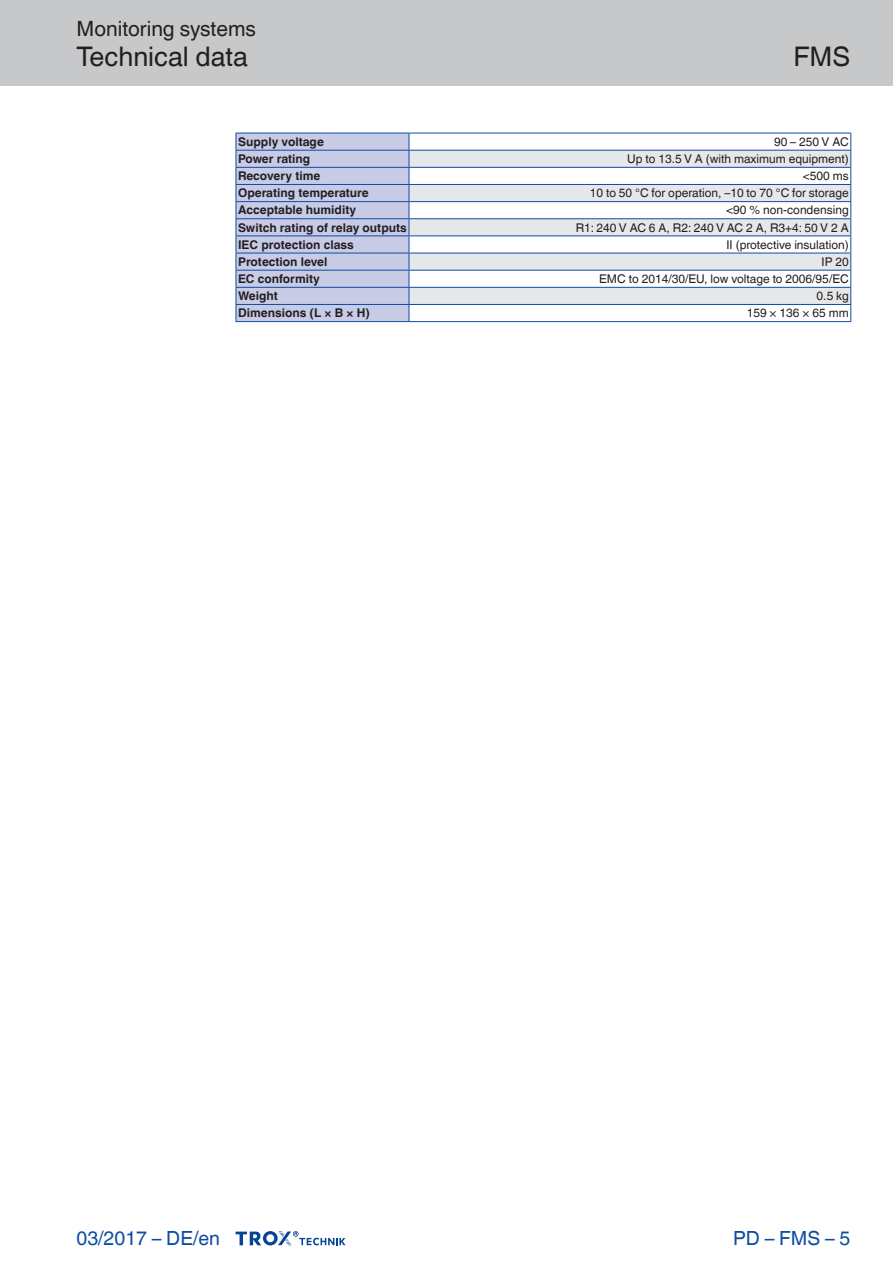
<style>
.page{position:relative;width:893px;height:1263px;background:#fff}
.page>*{position:absolute;margin:0;border:0;box-sizing:border-box;transform-origin:0 0}
.Navigation_2{font:27px "TROX Helvetica";color:#231f20}
.Navigation_3{font:27px "TROX Helvetica";color:#231f20}
.Navigation_1{font:21px "TROX Helvetica";color:#231f20}
.country{font:19.5px "TROX Helvetica";color:#0d4da1}
.pagina_li-re{font:19.5px "TROX Helvetica";color:#0d4da1}
.table_copy_right_v-c{font:12px "TROX Helvetica";color:#231f20}
.table_copy_h-cent_v{font:700 12px "TROX Helvetica";color:#231f20}
</style>
<div class="page">
<div style="left:0;top:0;width:893px;height:85px;background:#c7c8ca"></div>
<svg style="left:236px;top:1231px;width:110px;height:15px"></svg>
<svg style="left:410px;top:149px;width:440px;height:1px"></svg>
<svg style="left:410px;top:151px;width:440px;height:153px;fill:#e6e7e9"></svg>
<hr style="left:409px;top:133px;width:442px;height:1px;background:#0d4da1">
<hr style="left:409px;top:150px;width:442px;height:1px;background:#0d4da1">
<hr style="left:409px;top:167px;width:442px;height:1px;background:#0d4da1">
<hr style="left:409px;top:184px;width:442px;height:1px;background:#0d4da1">
<hr style="left:409px;top:201px;width:442px;height:1px;background:#0d4da1">
<hr style="left:409px;top:218px;width:442px;height:1px;background:#0d4da1">
<hr style="left:409px;top:235px;width:442px;height:1px;background:#0d4da1">
<hr style="left:409px;top:253px;width:442px;height:1px;background:#0d4da1">
<hr style="left:409px;top:270px;width:442px;height:1px;background:#0d4da1">
<hr style="left:409px;top:287px;width:442px;height:1px;background:#0d4da1">
<svg style="left:236px;top:133px;width:174px;height:188px;background:#bac2e1"></svg>
<hr style="left:236px;top:321px;width:173px;height:1px;background:#0d4da1">
<hr style="left:409px;top:304px;width:442px;height:1px;background:#0d4da1">
<hr style="left:409px;top:321px;width:442px;height:1px;background:#0d4da1">
<svg style="left:850px;top:133px;width:1px;height:188px"></svg>
<p class="Navigation_1" style="left:77px;top:17px;width:181px">Monitoring systems</p>
<p class="Navigation_2" style="left:77px;top:41px;width:173px">Technical data</p>
<p class="Navigation_3" style="left:793px;top:41px;width:58px">FMS</p>
<p class="table_copy_h-cent_v" style="left:238px;top:135px;width:87px">Supply voltage</p>
<p class="table_copy_right_v-c" style="left:774px;top:135px;width:76px">90 – 250V AC</p>
<p class="table_copy_h-cent_v" style="left:238px;top:152px;width:74px">Power rating</p>
<p class="table_copy_right_v-c" style="left:627px;top:152px;width:223px">Up to 13.5 V A (with maximum equipment)</p>
<p class="table_copy_h-cent_v" style="left:238px;top:169px;width:84px">Recovery time</p>
<p class="table_copy_right_v-c" style="left:803px;top:169px;width:47px">&lt;500 ms</p>
<p class="table_copy_h-cent_v" style="left:238px;top:186px;width:132px">Operating temperature</p>
<p class="table_copy_right_v-c" style="left:590px;top:186px;width:260px">10 to 50 °C for operation, –10 to 70 °C for storage</p>
<p class="table_copy_h-cent_v" style="left:238px;top:203px;width:120px">Acceptable humidity</p>
<p class="table_copy_right_v-c" style="left:726px;top:203px;width:124px">&lt;90 % non-condensing</p>
<p class="table_copy_h-cent_v" style="left:238px;top:220px;width:170px">Switch rating of relay outputs</p>
<p class="table_copy_right_v-c" style="left:576px;top:220px;width:274px">R1: 240 V AC 6 A, R2: 240 V AC 2 A, R3+4: 50 V 2 A</p>
<p class="table_copy_h-cent_v" style="left:238px;top:238px;width:117px">IEC protection class</p>
<p class="table_copy_right_v-c" style="left:726px;top:238px;width:124px">II (protective insulation)</p>
<p class="table_copy_h-cent_v" style="left:238px;top:255px;width:91px">Protection level</p>
<p class="table_copy_right_v-c" style="left:822px;top:255px;width:29px">IP 20</p>
<p class="table_copy_h-cent_v" style="left:238px;top:272px;width:83px">EC conformity</p>
<p class="table_copy_right_v-c" style="left:599px;top:272px;width:251px">EMC to 2014/30/EU, low voltage to 2006/95/EC</p>
<p class="table_copy_h-cent_v" style="left:238px;top:289px;width:41px">Weight</p>
<p class="table_copy_right_v-c" style="left:817px;top:289px;width:34px">0.5 kg</p>
<p class="table_copy_h-cent_v" style="left:238px;top:306px;width:133px">Dimensions (L × B × H)</p>
<p class="table_copy_right_v-c" style="left:747px;top:306px;width:104px">159 × 136 × 65 mm</p>
<p class="country" style="left:77px;top:1227px;width:145px">03/2017 – DE/en</p>
<p class="pagina_li-re" style="left:733px;top:1227px;width:119px">PD – FMS – 5</p>
</div>
